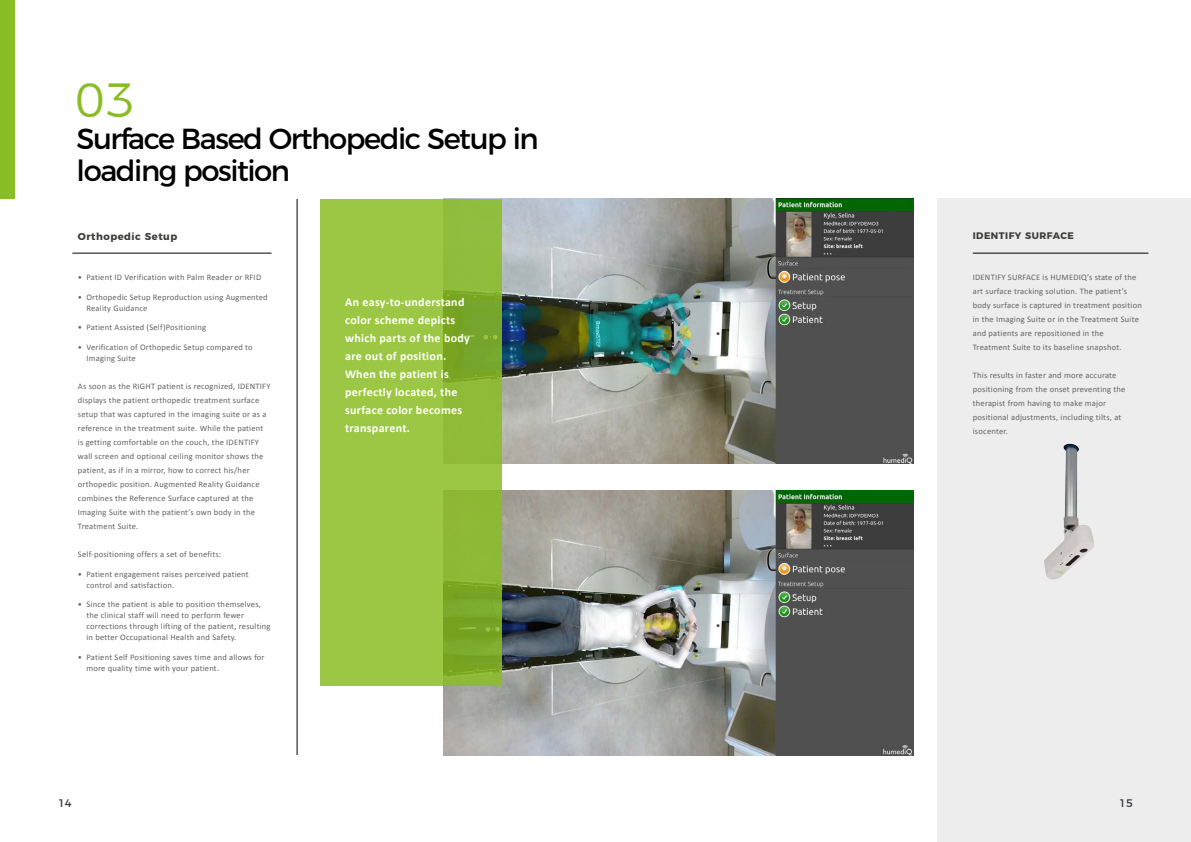
<style>
.page{position:relative;width:1191px;height:842px;background:#fff}
.page>*{position:absolute;margin:0;border:0;box-sizing:border-box;transform-origin:0 0}
.title_spreads_number{font:300 48px "Montserrat";color:#89bd24}
.big_spread_titles{font:29px/32px "Montserrat";letter-spacing:-.05em;color:#000}
.bold_italic_-_12_lea{font:700 12px/18px "Calibri";letter-spacing:.025em;color:#fff}
.t1{font:11px "Montserrat";color:#36393f}
.bold_subtitles_-_10{font:700 10px "Montserrat";letter-spacing:.05em;color:#3c3c3b}
.CAPITALS_-_9_5_lead{font:700 9.5px "Montserrat";letter-spacing:.05em;color:#3c3c3b}
.flow_text_8_5_-_lead{font:8.5px/14px "Calibri";letter-spacing:.025em;color:#646363}
</style>
<div class="page">
<div style="left:0;top:0;width:14px;height:199px;background:#89bd24"></div>
<hr style="left:297px;top:199px;width:1px;height:556px;background:#000">
<hr style="left:72px;top:253px;width:199px;height:1px;background:#000">
<div style="left:938px;top:199px;width:253px;height:643px;background:#ededed"></div>
<img style="left:443px;top:490px;width:470px;height:265px">
<img style="left:1044px;top:443px;width:50px;height:137px">
<img style="left:502px;top:199px;width:411px;height:265px">
<hr style="left:972px;top:253px;width:176px;height:1px;background:#000">
<svg style="left:321px;top:199px;width:181px;height:487px;background:#94c03f"></svg>
<p class="title_spreads_number" style="left:75px;top:63px;width:62px">03</p>
<p class="big_spread_titles" style="left:77px;top:120px;width:463px">Surface Based Orthopedic Setup in loading position</p>
<p class="bold_subtitles_-_10" style="left:78px;top:228px;width:101px">Orthopedic Setup</p>
<p class="flow_text_8_5_-_lead" style="left:78px;top:270px;width:185px">• Patient ID Verification with Palm Reader or RFID</p>
<p class="flow_text_8_5_-_lead" style="left:86px;top:291px;width:183px;line-height:11px;text-indent:-9px">• Orthopedic Setup Reproduction using Augmented<br>Reality Guidance</p>
<p class="flow_text_8_5_-_lead" style="left:78px;top:320px;width:130px">• Patient Assisted (Self)Positioning</p>
<p class="flow_text_8_5_-_lead" style="left:86px;top:341px;width:168px;line-height:11px;text-indent:-9px">• Verification of Orthopedic Setup compared to<br>Imaging Suite</p>
<p class="flow_text_8_5_-_lead" style="left:78px;top:379px;width:194px">As soon as the RIGHT patient is recognized, IDENTIFY displays the patient orthopedic treatment surface setup that was captured in the imaging suite or as a reference in the treatment suite. While the patient is getting comfortable on the couch, the IDENTIFY wall screen and optional ceiling monitor shows the patient, as if in a mirror, how to correct his/her orthopedic position. Augmented Reality Guidance combines the Reference Surface captured at the Imaging Suite with the patient’s own body in the Treatment Suite.</p>
<p class="flow_text_8_5_-_lead" style="left:78px;top:547px;width:145px">Self-positioning offers a set of benefits:</p>
<p class="flow_text_8_5_-_lead" style="left:86px;top:568px;width:164px;line-height:11px;text-indent:-9px">• Patient engagement raises perceived patient control and satisfaction.</p>
<p class="flow_text_8_5_-_lead" style="left:86px;top:598px;width:186px;line-height:11px;text-indent:-9px">• Since the patient is able to position themselves, the clinical staff will need to perform fewer corrections through lifting of the patient, resulting in better Occupational Health and Safety.</p>
<p class="flow_text_8_5_-_lead" style="left:86px;top:651px;width:180px;line-height:11px;text-indent:-9px">• Patient Self Positioning saves time and allows for more quality time with your patient.</p>
<p class="bold_italic_-_12_lea" style="left:345px;top:293px;width:126px">An easy-to-understand color scheme depicts which parts of the body are out of position.<br>When the patient is perfectly located, the surface color becomes transparent.</p>
<p class="CAPITALS_-_9_5_lead" style="left:972px;top:228px;width:103px">IDENTIFY SURFACE</p>
<p class="flow_text_8_5_-_lead" style="left:972px;top:270px;width:165px">IDENTIFY SURFACE is HUMEDIQ’s state of the art surface tracking solution. The patient’s</p>
<p class="flow_text_8_5_-_lead" style="left:972px;top:298px;width:170px">body surface is captured in treatment position</p>
<p class="flow_text_8_5_-_lead" style="left:972px;top:312px;width:168px">in the Imaging Suite or in the Treatment Suite</p>
<p class="flow_text_8_5_-_lead" style="left:972px;top:326px;width:132px">and patients are repositioned in the</p>
<p class="flow_text_8_5_-_lead" style="left:972px;top:340px;width:150px">Treatment Suite to its baseline snapshot.</p>
<p class="flow_text_8_5_-_lead" style="left:972px;top:368px;width:145px">This results in faster and more accurate</p>
<p class="flow_text_8_5_-_lead" style="left:972px;top:382px;width:154px">positioning from the onset preventing the therapist from having to make major</p>
<p class="flow_text_8_5_-_lead" style="left:972px;top:410px;width:150px">positional adjustments, including tilts, at</p>
<p class="flow_text_8_5_-_lead" style="left:972px;top:424px;width:37px">isocenter.</p>
<p class="t1" style="left:58px;top:794px;width:15px">14</p>
<p class="t1" style="left:1119px;top:794px;width:15px">15</p>
</div>
